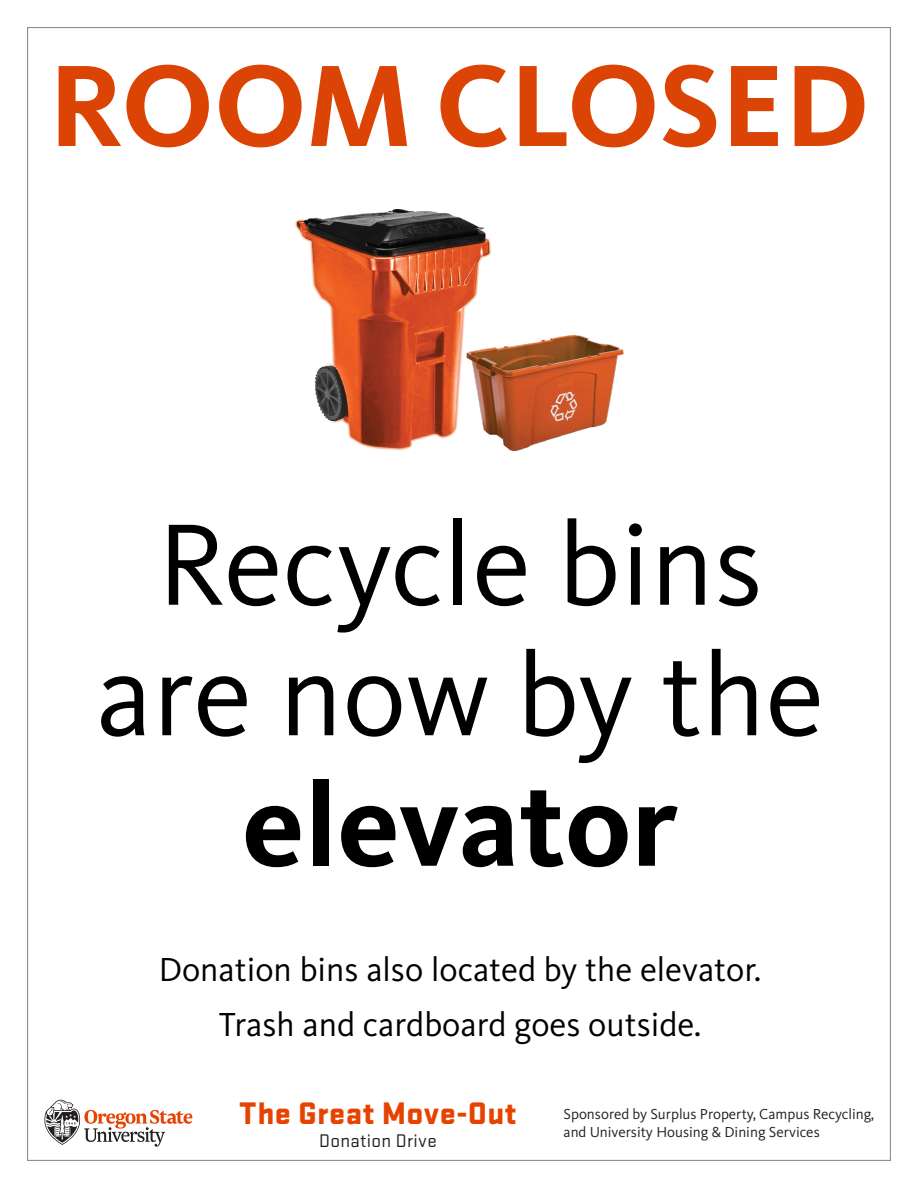
<style>
.page{position:relative;width:918px;height:1188px;background:#fff}
.page>*{position:absolute;margin:0;border:0;box-sizing:border-box;transform-origin:0 0}
.t1{font:120px/130.5px "Kievit Pro";color:#000;text-align:center}
.t2{font:700 120px "Kievit Pro";letter-spacing:-.005em;color:#dc4405}
.t3{font:34.5px "Kievit Pro";color:#000}
.HEADLINE_TITLE_EVENT{font:900 32.4px "Stratum 2";letter-spacing:.02em;color:#e74300}
.SUBHEAD{font:19.05px "Stratum 2";letter-spacing:.015em;color:#231f20}
.t4{font:15px/18px "Kievit Pro";color:#231f20}
.s1{font-weight:700}
</style>
<div class="page">
<svg style="left:44px;top:1099px;width:148px;height:48px"></svg>
<img style="left:295px;top:209px;width:197px;height:241px">
<img style="left:466px;top:336px;width:158px;height:114px">
<p class="t2" style="left:49px;top:34px;width:822px">ROOM CLOSED</p>
<p class="t1" style="left:96px;top:499px;width:730px">Recycle bins are now by the <span class="s1">elevator</span></p>
<p class="t3" style="left:159px;top:949px;width:604px">Donation bins also located by the elevator.</p>
<p class="t3" style="left:219px;top:1004px;width:484px">Trash and cardboard goes outside.</p>
<p class="HEADLINE_TITLE_EVENT" style="left:239px;top:1090px;width:279px">The Great Move-Out</p>
<p class="SUBHEAD" style="left:319px;top:1128px;width:119px">Donation Drive</p>
<p class="t4" style="left:564px;top:1105px;width:312px">Sponsored by Surplus Property, Campus Recycling, and University Housing &amp; Dining Services</p>
</div>
